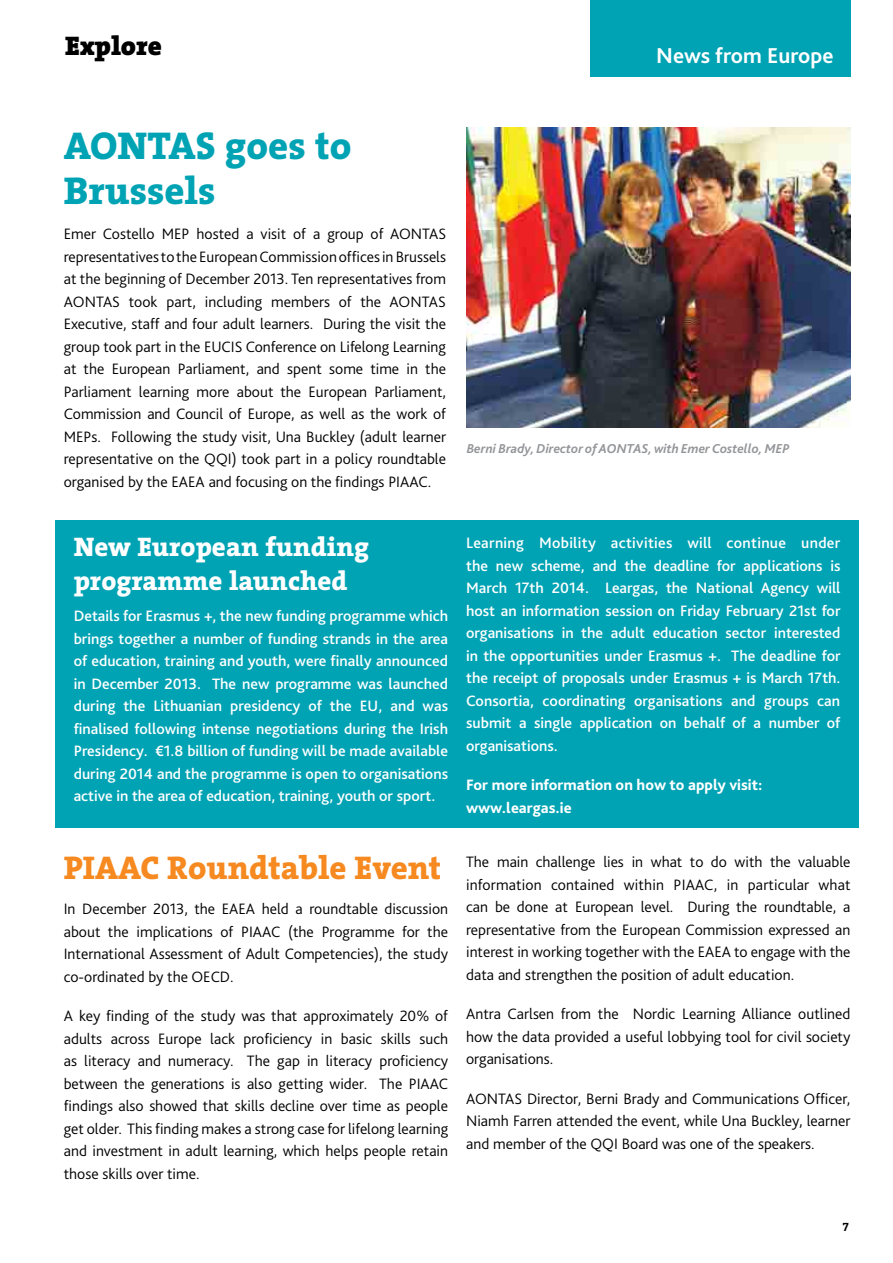
<style>
.page{position:relative;width:893px;height:1263px;background:#fff}
.page>*{position:absolute;margin:0;border:0;box-sizing:border-box;transform-origin:0 0}
.t1{font:800 39px/45px "The Serif";color:#00a3b4}
.t2{font:800 33px "The Serif";color:#f6891f}
.t3{font:800 27px/34.5px "The Serif";color:#fff}
.t4{font:900 27px "The Serif";color:#000}
.t5{font:700 22.5px "Bliss Pro";color:#fff}
.t6{font:300 15.75px/22.5px "Bliss Pro";color:#000;text-align:justify}
.t7{font:500 15.75px/22.5px "Bliss Pro";color:#fff;text-align:justify}
.t8{font:800 15.75px/22.5px "Bliss Pro";color:#fff}
.t9{font:italic 700 13.5px "Bliss Pro";color:#939598}
.t10{font:12px "The Serif Bold Expert";color:#000}
</style>
<div class="page">
<div style="left:55px;top:520px;width:804px;height:307px;background:#00a3b4"></div>
<div style="left:590px;top:0;width:260px;height:77px;background:#00a3b4"></div>
<img style="left:467px;top:128px;width:383px;height:299px">
<h3 class="t4" style="left:65px;top:23px;width:98px">Explore</h3>
<h3 class="t5" style="left:656px;top:42px;width:179px">News from Europe</h3>
<h1 class="t1" style="left:64px;top:122px;width:289px">AONTAS goes to<br>Brussels</h1>
<p class="t6" style="left:64px;top:222px;width:384px">Emer Costello MEP hosted a visit of a group of AONTAS representatives to the European Commission offices in Brussels at the beginning of December 2013. Ten representatives from AONTAS took part, including members of the AONTAS Executive, staff and four adult learners. During the visit the group took part in the EUCIS Conference on Lifelong Learning at the European Parliament, and spent some time in the Parliament learning more about the European Parliament, Commission and Council of Europe, as well as the work of MEPs. Following the study visit, Una Buckley (adult learner representative on the QQI) took part in a policy roundtable organised by the EAEA and focusing on the findings PIAAC.</p>
<h3 class="t3" style="left:74px;top:529px;width:297px">New European funding programme launched</h3>
<p class="t7" style="left:74px;top:604px;width:376px">Details for Erasmus +, the new funding programme which brings together a number of funding strands in the area of education, training and youth, were finally announced in December 2013. The new programme was launched during the Lithuanian presidency of the EU, and was finalised following intense negotiations during the Irish Presidency. €1.8 billion of funding will be made available during 2014 and the programme is open to organisations active in the area of education, training, youth or sport.</p>
<h2 class="t2" style="left:64px;top:840px;width:379px">PIAAC Roundtable Event</h2>
<p class="t6" style="left:64px;top:897px;width:386px">In December 2013, the EAEA held a roundtable discussion about the implications of PIAAC (the Programme for the International Assessment of Adult Competencies), the study co-ordinated by the OECD.</p>
<p class="t6" style="left:64px;top:1004px;width:386px">A key finding of the study was that approximately 20% of adults across Europe lack proficiency in basic skills such as literacy and numeracy. The gap in literacy proficiency between the generations is also getting wider. The PIAAC findings also showed that skills decline over time as people get older. This finding makes a strong case for lifelong learning and investment in adult learning, which helps people retain those skills over time.</p>
<p class="t9" style="left:467px;top:440px;width:324px">Berni Brady, Director of AONTAS, with Emer Costello, MEP</p>
<p class="t7" style="left:466px;top:531px;width:376px">Learning Mobility activities will continue under the new scheme, and the deadline for applications is March 17th 2014. Leargas, the National Agency will host an information session on Friday February 21st for organisations in the adult education sector interested in the opportunities under Erasmus +. The deadline for the receipt of proposals under Erasmus + is March 17th.<br>Consortia, coordinating organisations and groups can submit a single application on behalf of a number of organisations.</p>
<p class="t8" style="left:466px;top:773px;width:298px">For more information on how to apply visit: www.leargas.ie</p>
<p class="t6" style="left:466px;top:850px;width:386px">The main challenge lies in what to do with the valuable information contained within PIAAC, in particular what can be done at European level. During the roundtable, a representative from the European Commission expressed an interest in working together with the EAEA to engage with the data and strengthen the position of adult education.</p>
<p class="t6" style="left:466px;top:1002px;width:386px">Antra Carlsen from the Nordic Learning Alliance outlined how the data provided a useful lobbying tool for civil society organisations.</p>
<p class="t6" style="left:466px;top:1087px;width:386px">AONTAS Director, Berni Brady and Communications Officer, Niamh Farren attended the event, while Una Buckley, learner and member of the QQI Board was one of the speakers.</p>
<p class="t10" style="left:842px;top:1216px;width:8px">7</p>
</div>
